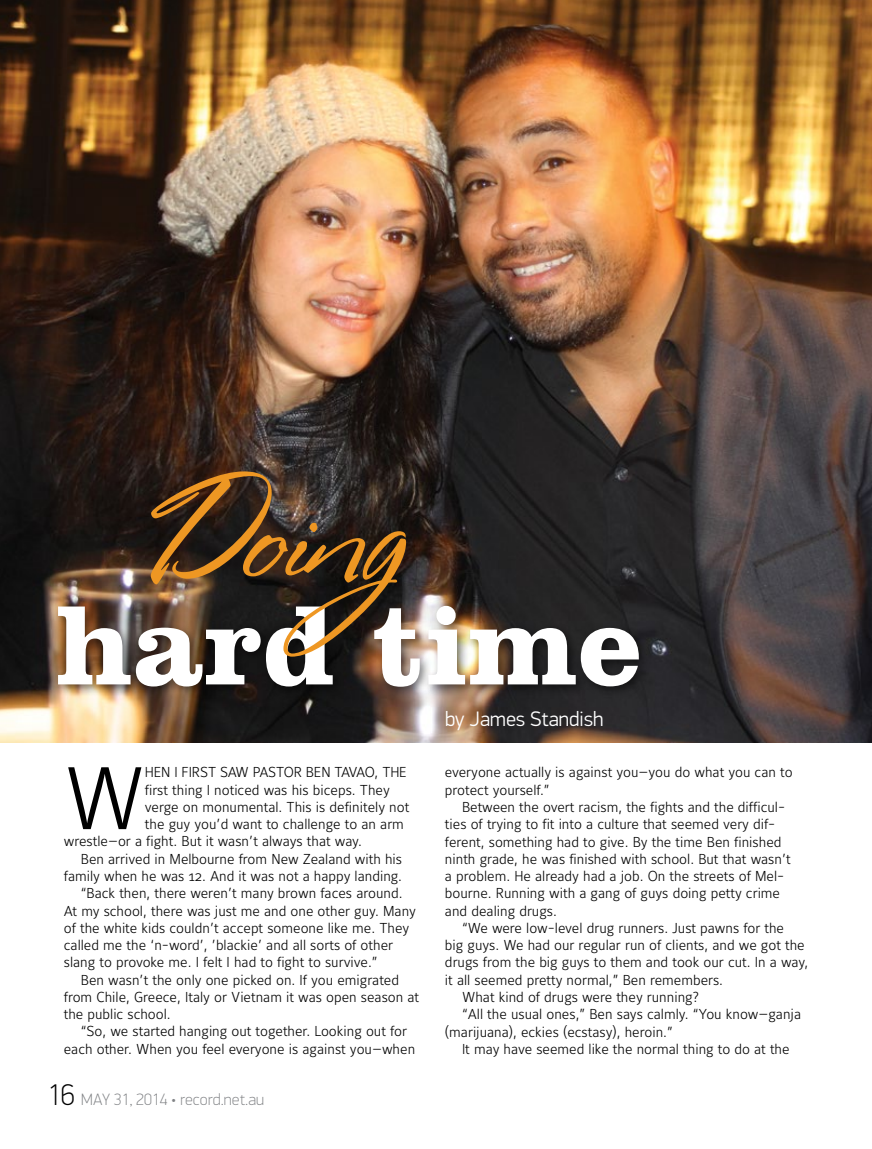
<style>
.page{position:relative;width:872px;height:1149px;background:#fff}
.page>*{position:absolute;margin:0;border:0;box-sizing:border-box;transform-origin:0 0}
.t1{font:137.1px "Stephanie Marie JF";color:#ee9723}
.t2{font:700 115.95px "Clarendon BT";color:#fff}
.t3{font:300 87.6px "Maurea";color:#000}
.t4{font:300 21px "PF Din Display Pro";color:#fff}
.t5{font:100 16.5px "PF Din Display Pro";letter-spacing:.005em;color:#808285}
.t6{font:300 14.25px/17.2px "Maurea";color:#000}
.s1{font-size:30px;color:#000}
</style>
<div class="page">
<img style="left:0;top:0;width:872px;height:742px">
<div style="left:52px;top:600px;width:599px;height:98px;background:#000;opacity:.55"></div>
<h1 class="t1" style="left:147px;top:450px;width:341px">Doing</h1>
<h2 class="t2" style="left:56px;top:572px;width:588px">hard time</h2>
<h3 class="t4" style="left:445px;top:706px;width:160px">by James Standish</h3>
<h3 class="t3" style="left:64px;top:749px;width:83px">W</h3>
<p class="t6" style="left:145px;top:764px;width:263px">HEN I FIRST SAW PASTOR BEN TAVAO, THE</p>
<p class="t6" style="left:145px;top:781px;width:246px">first thing I noticed was his biceps. They</p>
<p class="t6" style="left:145px;top:798px;width:266px">verge on monumental. This is definitely not</p>
<p class="t6" style="left:145px;top:816px;width:260px">the guy you’d want to challenge to an arm</p>
<p class="t6" style="left:64px;top:833px;width:300px">wrestle—or a fight. But it wasn’t always that way.</p>
<p class="t6" style="left:81px;top:850px;width:323px">Ben arrived in Melbourne from New Zealand with his</p>
<p class="t6" style="left:64px;top:867px;width:340px">family when he was 12. And it was not a happy landing.</p>
<p class="t6" style="left:81px;top:885px;width:323px">“Back then, there weren’t many brown faces around.</p>
<p class="t6" style="left:64px;top:902px;width:353px">At my school, there was just me and one other guy. Many</p>
<p class="t6" style="left:64px;top:919px;width:347px">of the white kids couldn’t accept someone like me. They</p>
<p class="t6" style="left:64px;top:936px;width:331px">called me the ‘n-word’, ’blackie’ and all sorts of other</p>
<p class="t6" style="left:64px;top:954px;width:315px">slang to provoke me. I felt I had to fight to survive.”</p>
<p class="t6" style="left:81px;top:971px;width:320px">Ben wasn’t the only one picked on. If you emigrated</p>
<p class="t6" style="left:64px;top:988px;width:357px">from Chile, Greece, Italy or Vietnam it was open season at</p>
<p class="t6" style="left:64px;top:1005px;width:108px">the public school.</p>
<p class="t6" style="left:81px;top:1023px;width:328px">“So, we started hanging out together. Looking out for</p>
<p class="t6" style="left:64px;top:1040px;width:353px">each other. When you feel everyone is against you—when</p>
<p class="t5" style="left:47px;top:1089px;width:219px"><span class="s1">16</span> MAY 31, 2014 • record.net.au</p>
<p class="t6" style="left:445px;top:764px;width:349px">everyone actually is against you—you do what you can to protect yourself.”</p>
<p class="t6" style="left:445px;top:799px;width:347px;text-indent:17px">Between the overt racism, the fights and the difficul&shy;ties of trying to fit into a culture that seemed very dif&shy;ferent, something had to give. By the time Ben finished ninth grade, he was finished with school. But that wasn’t a problem. He already had a job. On the streets of Mel&shy;bourne. Running with a gang of guys doing petty crime and dealing drugs.</p>
<p class="t6" style="left:462px;top:919px;width:323px">“We were low-level drug runners. Just pawns for the</p>
<p class="t6" style="left:445px;top:937px;width:361px">big guys. We had our regular run of clients, and we got the</p>
<p class="t6" style="left:445px;top:954px;width:365px">drugs from the big guys to them and took our cut. In a way,</p>
<p class="t6" style="left:445px;top:971px;width:280px">it all seemed pretty normal,” Ben remembers.</p>
<p class="t6" style="left:462px;top:988px;width:238px">What kind of drugs were they running?</p>
<p class="t6" style="left:462px;top:1006px;width:340px">“All the usual ones,” Ben says calmly. “You know—ganja</p>
<p class="t6" style="left:445px;top:1023px;width:229px">(marijuana), eckies (ecstasy), heroin.”</p>
<p class="t6" style="left:462px;top:1040px;width:329px">It may have seemed like the normal thing to do at the</p>
</div>
